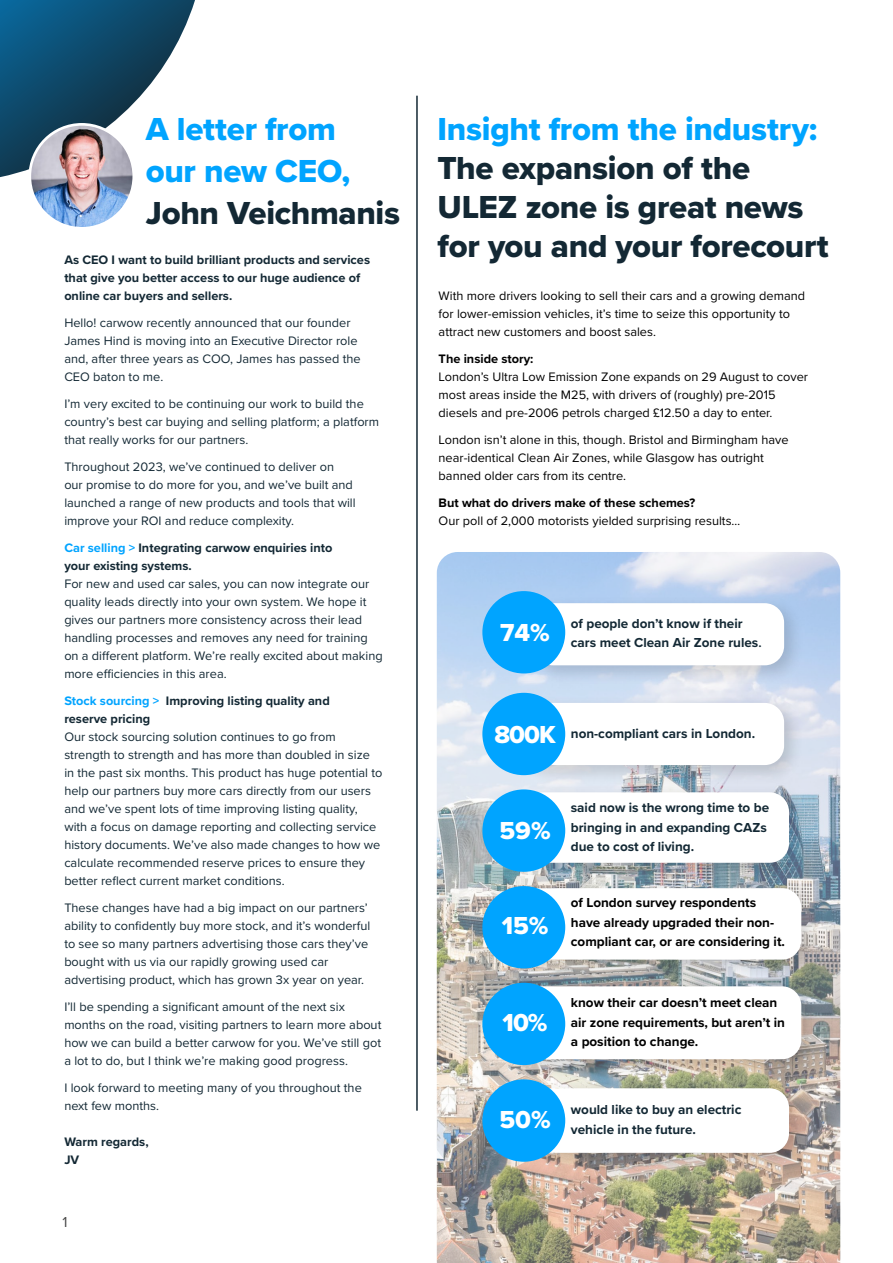
<style>
.page{position:relative;width:893px;height:1263px;background:#fff}
.page>*{position:absolute;margin:0;border:0;box-sizing:border-box;transform-origin:0 0}
.t1{font:33px/39px "Proxima Nova Extrabld";letter-spacing:-.01em;color:#132834}
.t2{font:33px/42px "Proxima Nova Extrabld";letter-spacing:-.01em;color:#00a4ff}
.t3{font:25.5px "Proxima Nova Extrabld";color:#fff}
.t4{font:15px "Proxima Nova";color:#4a4a49}
.t5{font:700 13.5px/19.4px "Proxima Nova";color:#132834}
.t6{font:700 13.5px/19.4px "Proxima Nova";color:#000}
.t7{font:12.75px/18px "Proxima Nova";color:#132834}
.t8{font:12.75px/18px "Proxima Nova";color:#000}
.t9{font:700 12.75px/18px "Proxima Nova";color:#132834}
.t10{font:700 12.75px "Proxima Nova";color:#000}
.s1{color:#00a4ff}
.s2{font-weight:600}
.s3{font-family:"Proxima Nova Extrabld";font-weight:400;font-size:25.5px;color:#fff}
</style>
<div class="page">
<img style="left:437px;top:552px;width:403px;height:711px">
<div style="left:525px;top:595px;width:279px;height:91px;background:#000;opacity:.15"></div>
<div style="left:534px;top:603px;width:250px;height:62px;background:#fff;border-radius:19px"></div>
<svg style="left:0;top:0;width:195px;height:177px"></svg>
<img style="left:30px;top:124px;width:104px;height:104px;border-radius:52px">
<div style="left:29px;top:123px;width:106px;height:107px;border:3px solid #fff;border-radius:50%"></div>
<div style="left:482px;top:591px;width:83px;height:82px;background:#00a4ff;border-radius:50%"></div>
<hr style="left:416px;top:96px;width:2px;height:1015px;background:#132834">
<div style="left:516px;top:695px;width:288px;height:90px;background:#000;opacity:.15"></div>
<div style="left:524px;top:703px;width:260px;height:62px;background:#fff;border-radius:19px"></div>
<div style="left:482px;top:693px;width:83px;height:82px;background:#00a4ff;border-radius:50%"></div>
<div style="left:516px;top:784px;width:293px;height:99px;background:#000;opacity:.15"></div>
<div style="left:524px;top:792px;width:265px;height:71px;background:#fff;border-radius:19px"></div>
<div style="left:482px;top:789px;width:83px;height:83px;background:#00a4ff;border-radius:50%"></div>
<div style="left:502px;top:880px;width:319px;height:100px;background:#000;opacity:.15"></div>
<div style="left:511px;top:888px;width:290px;height:72px;background:#fff;border-radius:19px"></div>
<div style="left:482px;top:886px;width:83px;height:82px;background:#00a4ff;border-radius:50%"></div>
<div style="left:497px;top:978px;width:325px;height:102px;background:#000;opacity:.15"></div>
<div style="left:506px;top:986px;width:295px;height:73px;background:#fff;border-radius:19px"></div>
<div style="left:482px;top:983px;width:83px;height:82px;background:#00a4ff;border-radius:50%"></div>
<div style="left:525px;top:1080px;width:284px;height:93px;background:#000;opacity:.15"></div>
<div style="left:533px;top:1088px;width:256px;height:65px;background:#fff;border-radius:19px"></div>
<div style="left:482px;top:1079px;width:83px;height:83px;background:#00a4ff;border-radius:50%"></div>
<img style="left:839px;top:552px;width:2px;height:81px">
<h1 class="t2" style="left:146px;top:107px;width:206px">A letter from our new CEO,</h1>
<h1 class="t1" style="left:146px;top:193px;width:256px">John Veichmanis</h1>
<p class="t9" style="left:64px;top:250px;width:307px">As CEO I want to build brilliant products and services that give you better access to our huge audience of online car buyers and sellers.</p>
<p class="t7" style="left:64px;top:313px;width:298px">Hello! carwow recently announced that our founder James Hind is moving into an Executive Director role and, after three years as COO, James has passed the CEO baton to me.</p>
<p class="t7" style="left:64px;top:394px;width:316px">I’m very excited to be continuing our work to build the country’s best car buying and selling platform; a platform that really works for our partners.</p>
<p class="t7" style="left:64px;top:457px;width:293px">Throughout 2023, we’ve continued to deliver on our promise to do more for you, and we’ve built and launched a range of new products and tools that will improve your ROI and reduce complexity.</p>
<p class="t9" style="left:64px;top:539px;width:270px"><span class="s1">Car selling &gt;</span> Integrating carwow enquiries into your existing systems.</p>
<p class="t7" style="left:64px;top:574px;width:320px">For new and used car sales, you can now integrate our quality leads directly into your own system. We hope it gives our partners more consistency across their lead handling processes and removes any need for training on a different platform. We’re really excited about making more efficiencies in this area.</p>
<p class="t9" style="left:64px;top:692px;width:267px"><span class="s1">Stock sourcing &gt;</span> Improving listing quality and reserve pricing</p>
<p class="t7" style="left:64px;top:727px;width:320px">Our stock sourcing solution continues to go from strength to strength and has more than doubled in size in the past six months. This product has huge potential to help our partners buy more cars directly from our users and we’ve spent lots of time improving listing quality, with a focus on damage reporting and collecting service history documents. We’ve also made changes to how we calculate recommended reserve prices to ensure they better reflect current market conditions.</p>
<p class="t7" style="left:64px;top:898px;width:307px">These changes have had a big impact on our partners’ ability to confidently buy more stock, and it’s wonderful to see so many partners advertising those cars they’ve bought with us via our rapidly growing used car advertising product, which has grown 3x year on year.</p>
<p class="t7" style="left:64px;top:997px;width:319px">I’ll be spending a significant amount of the next six months on the road, visiting partners to learn more about how we can build a better carwow for you. We’ve still got a lot to do, but I think we’re making good progress.</p>
<p class="t7" style="left:64px;top:1078px;width:299px">I look forward to meeting many of you throughout the next few months.</p>
<p class="t9" style="left:64px;top:1133px;width:86px">Warm regards,<br>JV</p>
<p class="t4" style="left:63px;top:1210px;width:7px">1</p>
<h1 class="t2" style="left:438px;top:107px;width:381px">Insight from the industry:</h1>
<h1 class="t1" style="left:438px;top:148px;width:392px">The expansion of the<br>ULEZ zone is great news for you and your forecourt</h1>
<p class="t8" style="left:439px;top:286px;width:368px">With more drivers looking to sell their cars and a growing demand for lower-emission vehicles, it’s time to seize this opportunity to attract new customers and boost sales.</p>
<p class="t10" style="left:439px;top:349px;width:96px">The inside story:</p>
<p class="t8" style="left:439px;top:367px;width:371px">London’s Ultra Low Emission Zone expands on 29 August to cover most areas inside the M25, with drivers of (roughly) pre-2015 diesels and pre-2006 petrols charged £12.50 a day to enter.</p>
<p class="t8" style="left:439px;top:430px;width:351px">London isn’t alone in this, though. Bristol and Birmingham have near-identical Clean Air Zones, while Glasgow has outright banned older cars from its centre.</p>
<p class="t10" style="left:439px;top:493px;width:258px">But what do drivers make of these schemes?</p>
<p class="t8" style="left:439px;top:511px;width:303px">Our poll of 2,000 motorists yielded surprising results…</p>
<h2 class="t3" style="left:500px;top:613px;width:51px">74%</h2>
<p class="t5" style="left:571px;top:613px;width:192px">of people don’t know if their cars meet Clean Air Zone rules<span class="s2">.</span></p>
<p class="t5" style="left:494px;top:723px;width:262px"><span class="s3">800K</span> non-compliant cars in London.</p>
<h2 class="t3" style="left:500px;top:811px;width:53px">59%</h2>
<h2 class="t3" style="left:502px;top:906px;width:48px">15%</h2>
<h2 class="t3" style="left:503px;top:1004px;width:46px">10%</h2>
<p class="t5" style="left:571px;top:798px;width:200px">said now is the wrong time to be bringing in and expanding CAZs due to cost of living.</p>
<p class="t6" style="left:571px;top:893px;width:216px">of London survey respondents have already upgraded their non&shy;compliant car, or are considering it.</p>
<p class="t6" style="left:571px;top:993px;width:216px">know their car doesn’t meet clean air zone requirements, but aren’t in a position to change.</p>
<p class="t5" style="left:499px;top:1100px;width:243px;text-indent:71px">would like to buy an electric<br><sup>50%</sup> vehicle in the future.</p>
</div>
